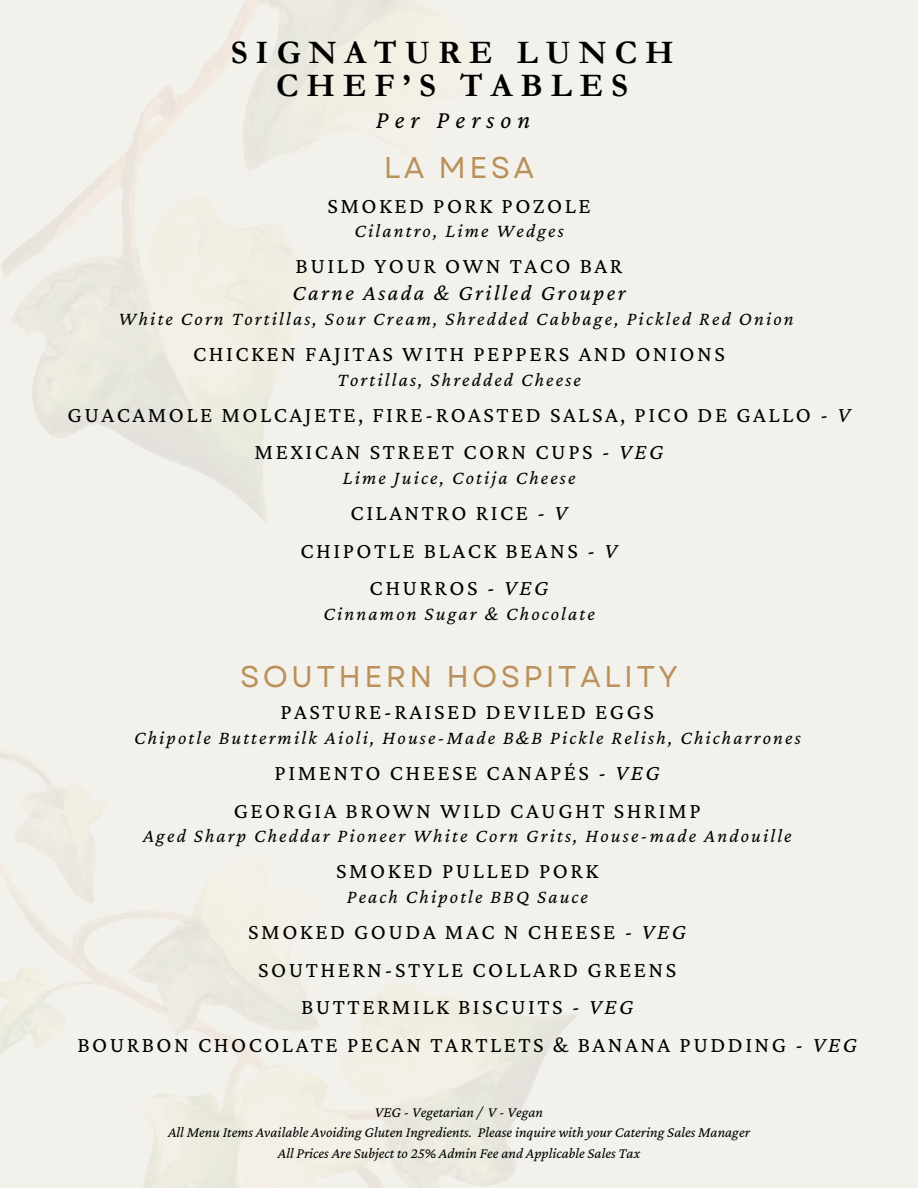
<style>
.page{position:relative;width:918px;height:1188px;background:#f3f1eb}
.page>*{position:absolute;margin:0;border:0;box-sizing:border-box;transform-origin:0 0}
.t1{font:700 33px/33.8px "Garamond";letter-spacing:.24em;color:#000;text-align:center}
.t2{font:30px "Garet";letter-spacing:.11em;color:#ba915b}
.t3{font:italic 25.5px "Crimson Pro";letter-spacing:.24em;color:#000}
.t4{font:22.5px/37.5px "Crimson Pro";letter-spacing:.11em;color:#000;text-align:center}
.t5{font:italic 22.5px "Crimson Pro";letter-spacing:.11em;color:#000}
.t6{font:italic 19.5px "Crimson Pro";letter-spacing:.11em;color:#000}
.t7{font:italic 15px "Crimson Pro";color:#000}
.s1{font-style:italic}
</style>
<div class="page">
<h1 class="t1" style="left:231px;top:36px;width:444px">SIGNATURE LUNCH<br>CHEF’S TABLES</h1>
<p class="t3" style="left:376px;top:105px;width:156px">Per Person</p>
<p class="t2" style="left:384px;top:146px;width:152px">LA MESA</p>
<p class="t4" style="left:327px;top:186px;width:265px">SMOKED PORK POZOLE</p>
<p class="t6" style="left:355px;top:220px;width:211px">Cilantro, Lime Wedges</p>
<p class="t4" style="left:296px;top:247px;width:328px">BUILD YOUR OWN TACO BAR</p>
<p class="t5" style="left:292px;top:280px;width:335px">Carne Asada &amp; Grilled Grouper</p>
<p class="t6" style="left:119px;top:308px;width:677px">White Corn Tortillas, Sour Cream, Shredded Cabbage, Pickled Red Onion</p>
<p class="t4" style="left:193px;top:335px;width:533px">CHICKEN FAJITAS WITH PEPPERS AND ONIONS</p>
<p class="t6" style="left:337px;top:368px;width:245px">Tortillas, Shredded Cheese</p>
<p class="t4" style="left:68px;top:396px;width:784px">GUACAMOLE MOLCAJETE, FIRE-ROASTED SALSA, PICO DE GALLO - <span class="s1">V<br></span>MEXICAN STREET CORN CUPS - <span class="s1">VEG</span></p>
<p class="t6" style="left:343px;top:467px;width:234px">Lime Juice, Cotija Cheese</p>
<p class="t4" style="left:301px;top:494px;width:318px">CILANTRO RICE - <span class="s1">V<br></span>CHIPOTLE BLACK BEANS - <span class="s1">V<br></span>CHURROS - <span class="s1">VEG</span></p>
<p class="t6" style="left:324px;top:602px;width:273px">Cinnamon Sugar &amp; Chocolate</p>
<h1 class="t2" style="left:240px;top:655px;width:439px">SOUTHERN HOSPITALITY</h1>
<p class="t4" style="left:281px;top:693px;width:375px">PASTURE-RAISED DEVILED EGGS</p>
<p class="t6" style="left:134px;top:727px;width:668px">Chipotle Buttermilk Aioli, House-Made B&amp;B Pickle Relish, Chicharrones</p>
<p class="t4" style="left:234px;top:754px;width:468px">PIMENTO CHEESE CANAPÉS - <span class="s1">VEG<br></span>GEORGIA BROWN WILD CAUGHT SHRIMP</p>
<p class="t6" style="left:143px;top:825px;width:650px">Aged Sharp Cheddar Pioneer White Corn Grits, House-made Andouille</p>
<p class="t4" style="left:336px;top:852px;width:264px">SMOKED PULLED PORK</p>
<p class="t6" style="left:347px;top:886px;width:243px">Peach Chipotle BBQ Sauce</p>
<p class="t4" style="left:78px;top:913px;width:781px">SMOKED GOUDA MAC N CHEESE - <span class="s1">VEG<br></span>SOUTHERN-STYLE COLLARD GREENS<br>BUTTERMILK BISCUITS - <span class="s1">VEG<br></span>BOURBON CHOCOLATE PECAN TARTLETS &amp; BANANA PUDDING - <span class="s1">VEG</span></p>
<p class="t7" style="left:375px;top:1104px;width:170px">VEG - Vegetarian / V - Vegan</p>
<h1 class="t7" style="left:168px;top:1124px;width:583px">All Menu Items Available Avoiding Gluten Ingredients. Please inquire with your Catering Sales Manager</h1>
<p class="t7" style="left:278px;top:1144px;width:364px">All Prices Are Subject to 25% Admin Fee and Applicable Sales Tax</p>
</div>
